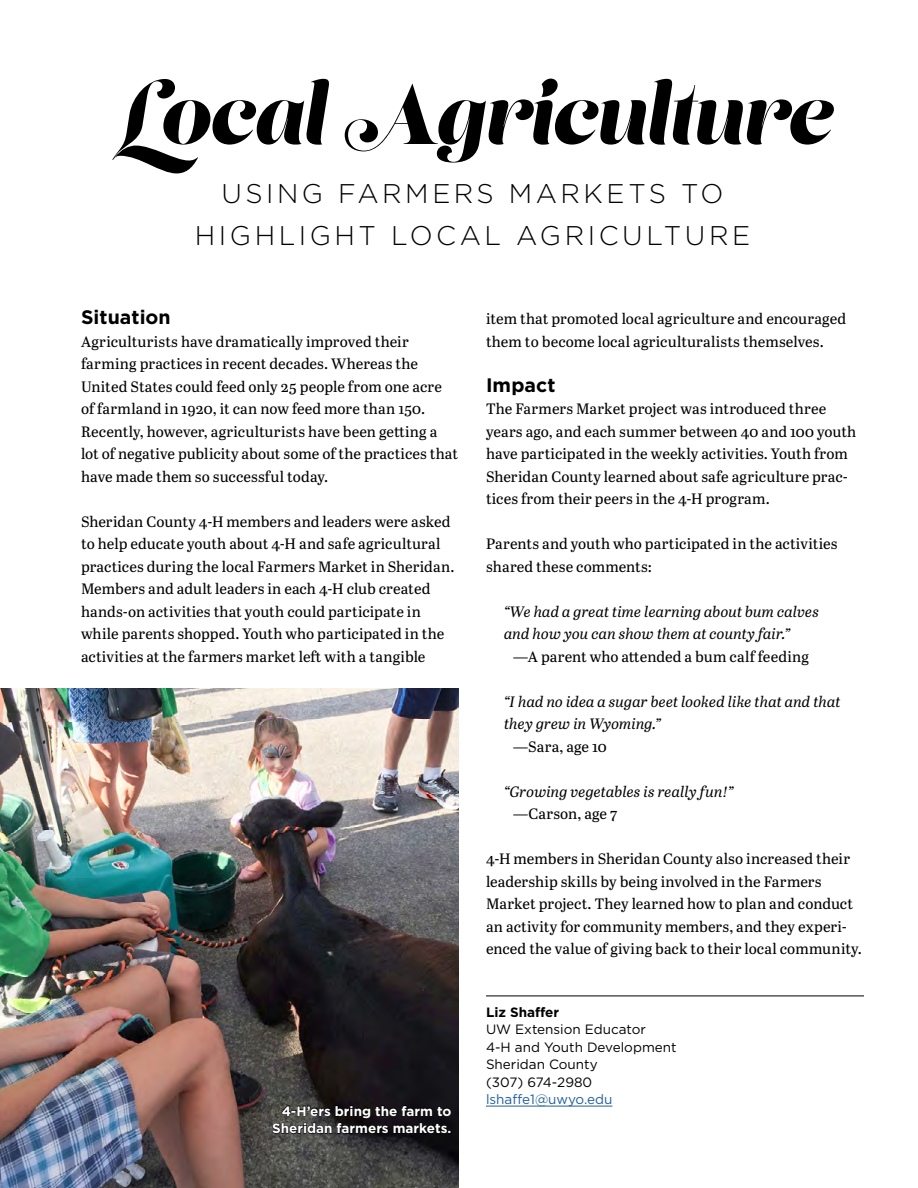
<style>
.page{position:relative;width:918px;height:1188px;background:#fff}
.page>*{position:absolute;margin:0;border:0;box-sizing:border-box;transform-origin:0 0}
.t1{font:82.5px "Lust Script";letter-spacing:-.005em;color:#000}
.t2{font:300 27px/42px "Gotham";letter-spacing:.13em;color:#000;text-align:center}
.t3{font:700 19.5px "Gotham";letter-spacing:.005em;color:#000}
.t4{font:15px/22.5px "Abril Text";letter-spacing:.005em;color:#000}
.t5{font:italic 15px/22.5px "Abril Text";letter-spacing:.005em;color:#000}
.t6{font:13.5px/17.5px "Gotham";color:#000}
.t7{font:700 13.5px/17.5px "Gotham";color:#fff;text-align:right}
.t8{font:13.5px "Gotham";color:#215e9e}
.t9{font:700 13.5px "Gotham";color:#000}
</style>
<div class="page">
<hr style="left:486px;top:996px;width:378px;height:1px;background:#000">
<hr style="left:486px;top:1106px;width:126px;height:1px;background:#215e9e">
<img style="left:0;top:688px;width:459px;height:500px">
<svg style="left:271px;top:1105px;width:181px;height:29px;background:#1a191a"></svg>
<h1 class="t1" style="left:112px;top:61px;width:722px">Local Agriculture</h1>
<h2 class="t2" style="left:195px;top:172px;width:557px">USING FARMERS MARKETS TO<br>HIGHLIGHT LOCAL AGRICULTURE</h2>
<h3 class="t3" style="left:81px;top:304px;width:91px">Situation</h3>
<p class="t4" style="left:81px;top:329px;width:379px">Agriculturists have dramatically improved their farming practices in recent decades. Whereas the United States could feed only 25 people from one acre of farmland in 1920, it can now feed more than 150.<br>Recently, however, agriculturists have been getting a lot of negative publicity about some of the practices that have made them so successful today.</p>
<p class="t4" style="left:81px;top:509px;width:375px">Sheridan County 4-H members and leaders were asked to help educate youth about 4-H and safe agricultural practices during the local Farmers Market in Sheridan.<br>Members and adult leaders in each 4-H club created hands-on activities that youth could participate in while parents shopped. Youth who participated in the activities at the farmers market left with a tangible</p>
<p class="t7" style="left:272px;top:1102px;width:181px">4-H’ers bring the farm to<br>Sheridan farmers markets.</p>
<p class="t4" style="left:486px;top:307px;width:362px">item that promoted local agriculture and encouraged them to become local agriculturalists themselves.</p>
<h3 class="t3" style="left:486px;top:372px;width:71px">Impact</h3>
<p class="t4" style="left:486px;top:397px;width:372px">The Farmers Market project was introduced three years ago, and each summer between 40 and 100 youth have participated in the weekly activities. Youth from Sheridan County learned about safe agriculture prac&shy;tices from their peers in the 4-H program.</p>
<p class="t4" style="left:486px;top:532px;width:353px">Parents and youth who participated in the activities shared these comments:</p>
<p class="t5" style="left:504px;top:599px;width:316px">“We had a great time learning about bum calves and how you can show them at county fair.”</p>
<p class="t4" style="left:513px;top:644px;width:298px">—A parent who attended a bum calf feeding</p>
<p class="t5" style="left:504px;top:689px;width:338px">“I had no idea a sugar beet looked like that and that they grew in Wyoming.”</p>
<p class="t4" style="left:513px;top:734px;width:95px">—Sara, age 10</p>
<p class="t5" style="left:504px;top:779px;width:231px">“Growing vegetables is really fun!”</p>
<p class="t4" style="left:513px;top:802px;width:106px">—Carson, age 7</p>
<p class="t4" style="left:486px;top:847px;width:377px">4-H members in Sheridan County also increased their leadership skills by being involved in the Farmers Market project. They learned how to plan and conduct an activity for community members, and they experi&shy;enced the value of giving back to their local community.</p>
<p class="t9" style="left:486px;top:1003px;width:75px">Liz Shaffer</p>
<p class="t6" style="left:486px;top:1020px;width:192px">UW Extension Educator<br>4-H and Youth Development<br>Sheridan County<br>(307) 674-2980</p>
<p class="t8" style="left:486px;top:1091px;width:128px">lshaffe1@uwyo.edu</p>
</div>
